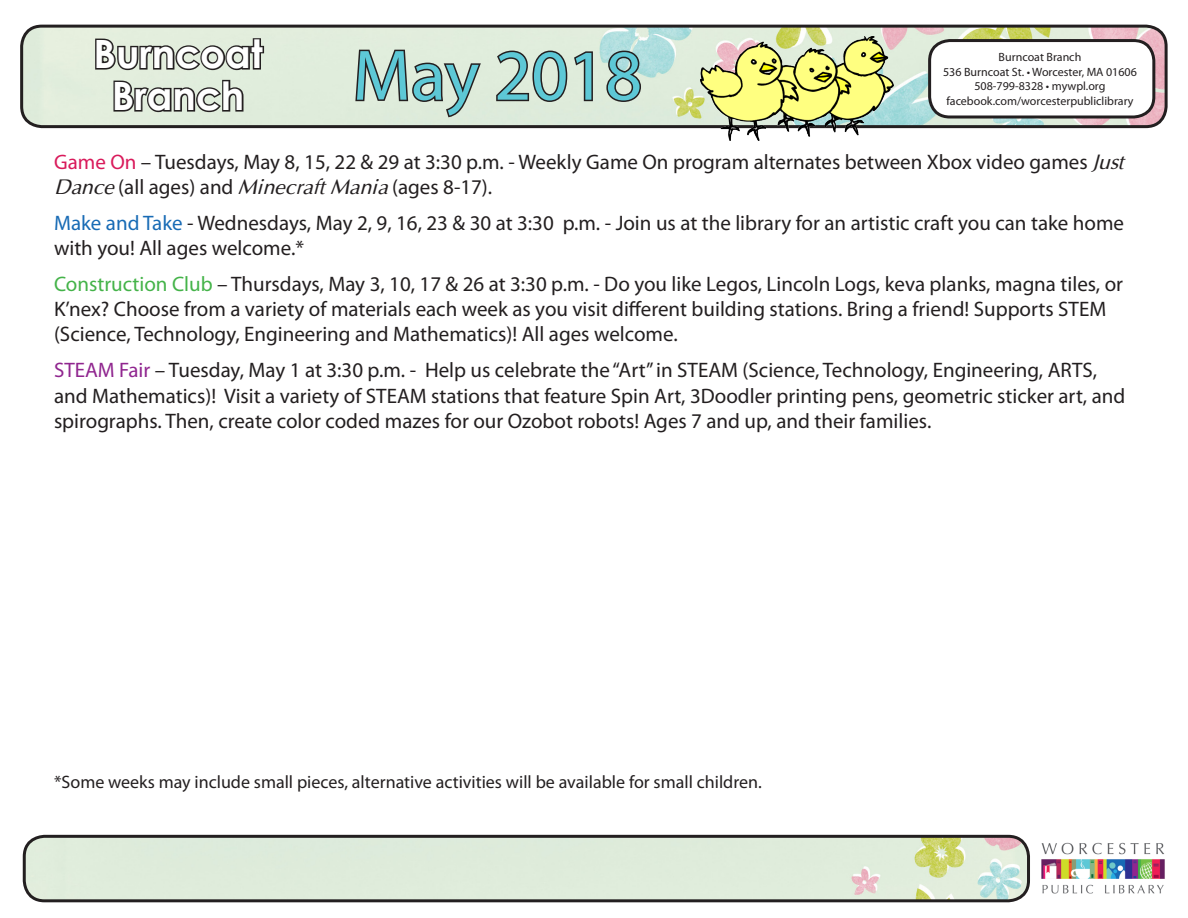
<style>
.page{position:relative;width:1188px;height:918px;background:#fff}
.page>*{position:absolute;margin:0;border:0;box-sizing:border-box;transform-origin:0 0}
.t1{font:72px "Myriad Pro";color:#5dc8d6}
.t2{font:700 39px "Century Gothic";color:#fff}
.t3{font:21px/25.2px "Myriad Pro";color:#231f20}
.t4{font:18px "Myriad Pro";color:#231f20}
.t5{font:12px "Myriad Pro";color:#231f20}
.s1{color:#d91a5b}
.s2{font-family:"Optima";font-style:italic}
.s3{color:#186bb5}
.s4{color:#44b349}
.s5{color:#90268f}
</style>
<div class="page">
<img style="left:22px;top:26px;width:1144px;height:101px">
<div style="left:20px;top:25px;width:1148px;height:103px;border:3px solid #231f20;border-radius:20px"></div>
<svg style="left:354px;top:48px;width:129px;height:71px;background:#afb8ac"></svg>
<svg style="left:493px;top:49px;width:101px;height:54px;background:#a6ada2"></svg>
<svg style="left:605px;top:49px;width:38px;height:54px;background:#8c9b95"></svg>
<div style="left:930px;top:41px;width:224px;height:76px;background:#fff;border-radius:20px"></div>
<div style="left:928px;top:39px;width:227px;height:79px;border:3px solid #231f20;border-radius:20px"></div>
<img style="left:1041px;top:842px;width:124px;height:52px">
<div style="left:24px;top:836px;width:1005px;height:65px;background:#dfecdb"></div>
<div style="left:23px;top:835px;width:1007px;height:67px;border:3px solid #231f20;border-radius:20px"></div>
<svg style="left:94px;top:37px;width:172px;height:35px;background:#959a90"></svg>
<svg style="left:112px;top:78px;width:133px;height:36px;background:#93998f"></svg>
<img style="left:701px;top:37px;width:192px;height:103px">
<p class="t2" style="left:93px;top:24px;width:171px">Burncoat</p>
<p class="t2" style="left:112px;top:66px;width:134px">Branch</p>
<p class="t1" style="left:353px;top:31px;width:291px">May 2018</p>
<p class="t3" style="left:54px;top:149px;width:1071px"><span class="s1">Game On</span> – Tuesdays, May 8, 15, 22 &amp; 29 at 3:30 p.m. - Weekly Game On program alternates between Xbox video games <span class="s2">Just<br>Dance</span> (all ages) and <span class="s2">Minecraft Mania</span> (ages 8-17).</p>
<p class="t3" style="left:54px;top:210px;width:1072px"><span class="s3">Make and Take</span> - Wednesdays, May 2, 9, 16, 23 &amp; 30 at 3:30 p.m. - Join us at the library for an artistic craft you can take home with you! All ages welcome.*</p>
<p class="t3" style="left:54px;top:271px;width:1071px"><span class="s4">Construction Club</span> – Thursdays, May 3, 10, 17 &amp; 26 at 3:30 p.m. - Do you like Legos, Lincoln Logs, keva planks, magna tiles, or<br>K’nex? Choose from a variety of materials each week as you visit different building stations. Bring a friend! Supports STEM (Science, Technology, Engineering and Mathematics)! All ages welcome.</p>
<p class="t3" style="left:54px;top:357px;width:1073px"><span class="s5">STEAM Fair</span> – Tuesday, May 1 at 3:30 p.m. - Help us celebrate the “Art” in STEAM (Science, Technology, Engineering, ARTS, and Mathematics)! Visit a variety of STEAM stations that feature Spin Art, 3Doodler printing pens, geometric sticker art, and spirographs. Then, create color coded mazes for our Ozobot robots! Ages 7 and up, and their families.</p>
<p class="t5" style="left:999px;top:50px;width:84px">Burncoat Branch</p>
<p class="t5" style="left:943px;top:64px;width:195px">536 Burncoat St. • Worcester, MA 01606</p>
<p class="t5" style="left:974px;top:79px;width:133px">508-799-8328 • mywpl.org</p>
<p class="t5" style="left:946px;top:93px;width:189px">facebook.com/worcesterpubliclibrary</p>
<p class="t4" style="left:54px;top:771px;width:709px">*Some weeks may include small pieces, alternative activities will be available for small children.</p>
</div>
